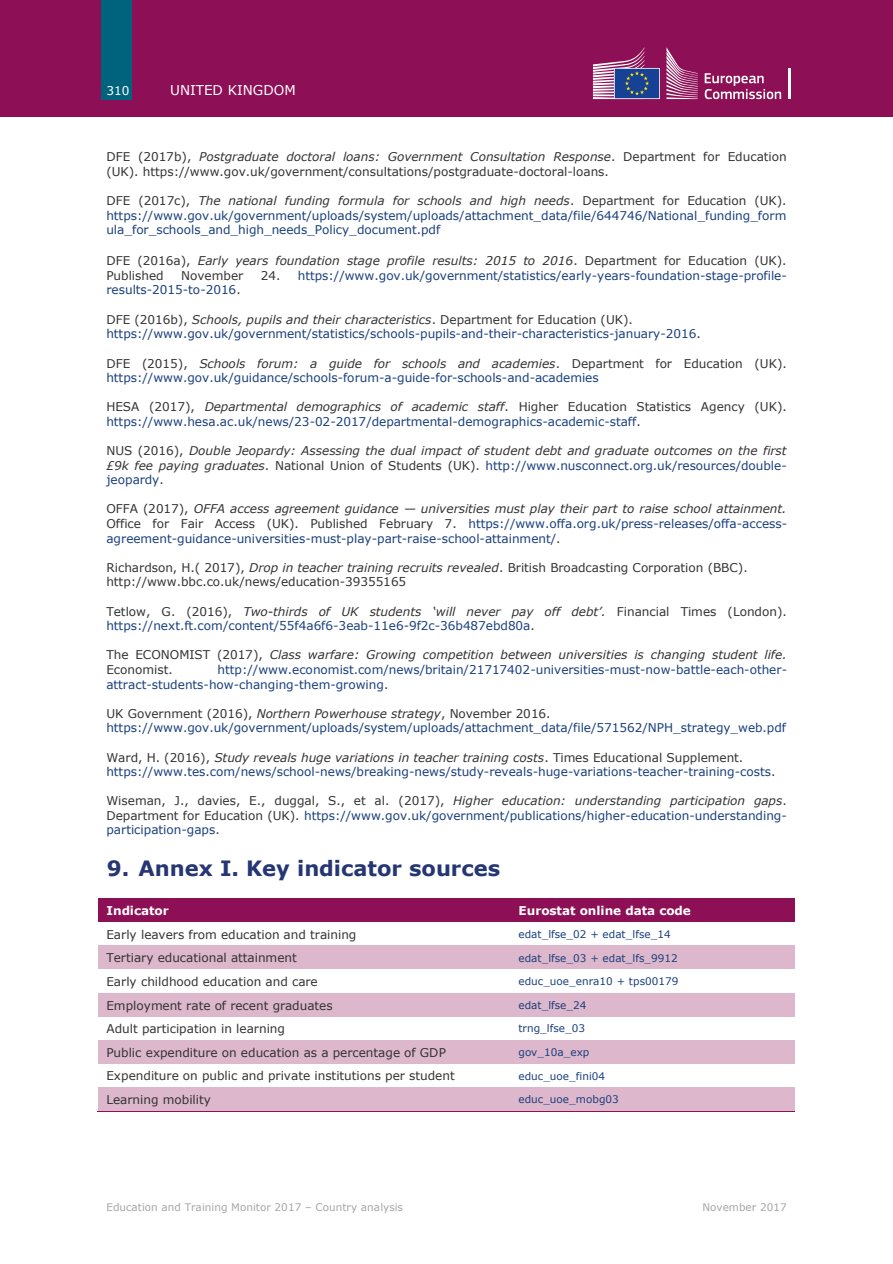
<style>
.page{position:relative;width:893px;height:1264px;background:#fff}
.page>*{position:absolute;margin:0;border:0;box-sizing:border-box;transform-origin:0 0}
.t1{font:700 21px "Verdana";color:#263673}
.t2{font:13.5px "Verdana";color:#fff}
.t3{font:12px/14.5px "Verdana";letter-spacing:-.005em;color:#1a3f7c}
.t4{font:12px/14.5px "Verdana";letter-spacing:-.005em;color:#333}
.t5{font:italic 12px/14.5px "Verdana";letter-spacing:-.005em;color:#333}
.t6{font:700 12px "Verdana";color:#fff}
.t7{font:12px "Verdana";color:#fff}
.t8{font:10.5px "Verdana";color:#1a3f7c}
.t9{font:10.5px "Verdana";color:#a6a6a6}
.s1{font-style:italic}
.s2{color:#333}
.s3{font-style:italic;color:#333}
.s4{font-style:normal}
.s5{font-style:normal;color:#1a3f7c}
.s6{color:#1f497d}
</style>
<div class="page">
<div style="left:0;top:0;width:893px;height:116px;background:#8d0f56"></div>
<div style="left:102px;top:0;width:30px;height:99px;background:#00637e"></div>
<svg style="left:705px;top:73px;width:76px;height:26px"></svg>
<hr style="left:788px;top:68px;width:2px;height:31px;background:#fff">
<svg style="left:666px;top:47px;width:32px;height:52px"></svg>
<svg style="left:593px;top:47px;width:67px;height:52px"></svg>
<div style="left:98px;top:898px;width:412px;height:23px;background:#8d0f56"></div>
<div style="left:510px;top:898px;width:285px;height:23px;background:#8d0f56"></div>
<div style="left:98px;top:945px;width:412px;height:24px;background:#ddb7cc"></div>
<div style="left:510px;top:945px;width:285px;height:24px;background:#ddb7cc"></div>
<div style="left:98px;top:992px;width:412px;height:24px;background:#ddb7cc"></div>
<div style="left:510px;top:992px;width:285px;height:24px;background:#ddb7cc"></div>
<div style="left:98px;top:1039px;width:412px;height:24px;background:#ddb7cc"></div>
<div style="left:510px;top:1039px;width:285px;height:24px;background:#ddb7cc"></div>
<div style="left:98px;top:1086px;width:412px;height:24px;background:#ddb7cc"></div>
<div style="left:510px;top:1086px;width:285px;height:24px;background:#ddb7cc"></div>
<hr style="left:97px;top:1110px;width:413px;height:1px;background:#8d0f56">
<hr style="left:510px;top:1110px;width:285px;height:1px;background:#8d0f56">
<p class="t7" style="left:106px;top:82px;width:24px">310</p>
<p class="t2" style="left:170px;top:81px;width:127px">UNITED KINGDOM</p>
<p class="t4" style="left:106px;top:149px;width:682px">DFE (2017b), <span class="s1">Postgraduate doctoral loans: Government Consultation Response</span>. Department for Education (UK). https://www.gov.uk/government/consultations/postgraduate-doctoral-loans.</p>
<p class="t3" style="left:106px;top:193px;width:682px;text-align:justify"><span class="s2">DFE (2017c),</span> <span class="s3">The national funding formula for schools and high needs</span><span class="s2">. Department for Education (UK). </span>https://www.gov.uk/government/uploads/system/uploads/attachment_data/file/644746/National_funding_form ula_for_schools_and_high_needs_Policy_document.pdf</p>
<p class="t5" style="left:106px;top:253px;width:682px"><span class="s4">DFE (2016a),</span> Early years foundation stage profile results: 2015 to 2016<span class="s4">. Department for Education (UK).<br>Published</span></p>
<p class="t4" style="left:181px;top:268px;width:64px">November</p>
<p class="t3" style="left:261px;top:268px;width:528px"><span class="s2">24.</span> https://www.gov.uk/government/statistics/early-years-foundation-stage-profile-</p>
<p class="t3" style="left:106px;top:282px;width:136px">results-2015-to-2016<span class="s2">.</span></p>
<p class="t3" style="left:106px;top:311px;width:596px"><span class="s2">DFE (2016b),</span> <span class="s3">Schools, pupils and their characteristics</span><span class="s2">. Department for Education (UK). </span>https://www.gov.uk/government/statistics/schools-pupils-and-their-characteristics-january-2016<span class="s2">.</span></p>
<p class="t3" style="left:106px;top:355px;width:682px"><span class="s2">DFE (2015),</span> <span class="s3">Schools forum: a guide for schools and academies</span><span class="s2">. Department for Education (UK). </span>https://www.gov.uk/guidance/schools-forum-a-guide-for-schools-and-academies</p>
<p class="t3" style="left:106px;top:399px;width:682px"><span class="s2">HESA (2017),</span> <span class="s3">Departmental demographics of academic staff</span><span class="s2">. Higher Education Statistics Agency (UK). </span>https://www.hesa.ac.uk/news/23-02-2017/departmental-demographics-academic-staff<span class="s2">.</span></p>
<p class="t5" style="left:106px;top:443px;width:682px;text-align:justify"><span class="s4">NUS (2016),</span> Double Jeopardy: Assessing the dual impact of student debt and graduate outcomes on the first £9k fee paying graduates<span class="s4">. National Union of Students (UK).</span> <span class="s5">http://www.nusconnect.org.uk/resources/double&shy;jeopardy</span><span class="s4">.</span></p>
<p class="t3" style="left:106px;top:501px;width:682px;text-align:justify"><span class="s2">OFFA (2017),</span> <span class="s3">OFFA access agreement guidance — universities must play their part to raise school attainment.<br></span><span class="s2">Office for Fair Access (UK). Published February 7.</span> https://www.offa.org.uk/press-releases/offa-access&shy;agreement-guidance-universities-must-play-part-raise-school-attainment/<span class="s2">.</span></p>
<p class="t4" style="left:106px;top:559px;width:643px">Richardson, H.( 2017), <span class="s1">Drop in teacher training recruits revealed</span>. British Broadcasting Corporation (BBC). http://www.bbc.co.uk/news/education-39355165</p>
<p class="t3" style="left:106px;top:603px;width:682px"><span class="s2">Tetlow, G. (2016),</span> <span class="s3">Two-thirds of UK students ‘will never pay off debt’.</span> <span class="s2">Financial Times (London). </span>https://next.ft.com/content/55f4a6f6-3eab-11e6-9f2c-36b487ebd80a<span class="s2">.</span></p>
<p class="t5" style="left:106px;top:647px;width:682px"><span class="s4">The ECONOMIST (2017),</span> Class warfare: Growing competition between universities is changing student life.<br><span class="s4">Economist.</span></p>
<p class="t3" style="left:106px;top:661px;width:682px;text-indent:111px">http://www.economist.com/news/britain/21717402-universities-must-now-battle-each-other&shy;attract-students-how-changing-them-growing<span class="s2">.</span></p>
<p class="t3" style="left:106px;top:705px;width:681px"><span class="s2">UK Government (2016),</span> <span class="s3">Northern Powerhouse strategy</span><span class="s2">, November 2016. </span>https://www.gov.uk/government/uploads/system/uploads/attachment_data/file/571562/NPH_strategy_web.pdf</p>
<p class="t3" style="left:106px;top:749px;width:671px"><span class="s2">Ward, H. (2016),</span> <span class="s3">Study reveals huge variations in teacher training costs</span><span class="s2">. Times Educational Supplement. </span>https://www.tes.com/news/school-news/breaking-news/study-reveals-huge-variations-teacher-training-costs<span class="s2">.</span></p>
<p class="t3" style="left:106px;top:793px;width:682px;text-align:justify"><span class="s2">Wiseman, J., davies, E., duggal, S., et al. (2017),</span> <span class="s3">Higher education: understanding participation gaps</span><span class="s2">.<br>Department for Education (UK).</span> https://www.gov.uk/government/publications/higher-education-understanding&shy;participation-gaps<span class="s2">.</span></p>
<h2 class="t1" style="left:107px;top:854px;width:395px">9. Annex I. Key indicator sources</h2>
<p class="t6" style="left:106px;top:902px;width:64px">Indicator</p>
<p class="t6" style="left:519px;top:902px;width:174px">Eurostat online data code</p>
<p class="t4" style="left:106px;top:926px;width:252px">Early leavers from education and training</p>
<p class="t8" style="left:519px;top:927px;width:154px">edat_lfse_02 <span class="s6">+</span> edat_lfse_14</p>
<p class="t4" style="left:106px;top:950px;width:192px">Tertiary educational attainment</p>
<p class="t8" style="left:519px;top:950px;width:161px">edat_lfse_03 <span class="s6">+</span> edat_lfs_9912</p>
<p class="t4" style="left:106px;top:973px;width:213px">Early childhood education and care</p>
<p class="t8" style="left:519px;top:974px;width:161px">educ_uoe_enra10 <span class="s6">+</span> tps00179</p>
<p class="t4" style="left:106px;top:997px;width:228px">Employment rate of recent graduates</p>
<p class="t8" style="left:519px;top:997px;width:69px">edat_lfse_24</p>
<p class="t4" style="left:106px;top:1020px;width:180px">Adult participation in learning</p>
<p class="t8" style="left:519px;top:1021px;width:68px">trng_lfse_03</p>
<p class="t4" style="left:106px;top:1044px;width:341px">Public expenditure on education as a percentage of GDP</p>
<p class="t8" style="left:519px;top:1045px;width:72px">gov_10a_exp</p>
<p class="t4" style="left:106px;top:1068px;width:350px">Expenditure on public and private institutions per student</p>
<p class="t8" style="left:519px;top:1068px;width:88px">educ_uoe_fini04</p>
<p class="t4" style="left:106px;top:1091px;width:106px">Learning mobility</p>
<p class="t8" style="left:519px;top:1092px;width:102px">educ_uoe_mobg03</p>
<p class="t9" style="left:106px;top:1200px;width:298px">Education and Training Monitor 2017 – Country analysis</p>
<p class="t9" style="left:702px;top:1200px;width:86px">November 2017</p>
</div>
